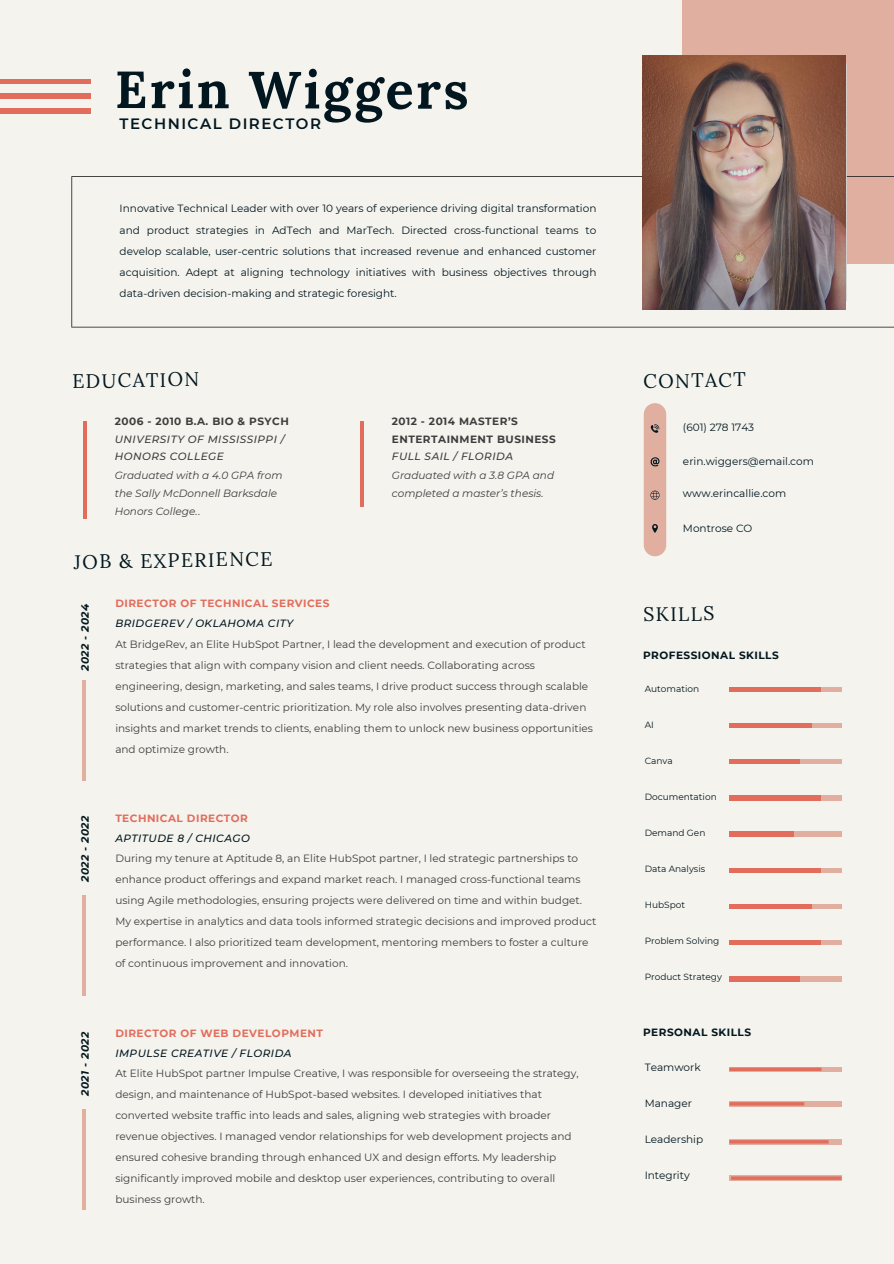
<style>
.page{position:relative;width:894px;height:1264px;background:#fff}
.page>*{position:absolute;margin:0;border:0;box-sizing:border-box;transform-origin:0 0}
.t1{font:700 52.05px "Lora";letter-spacing:.045em;color:#01161e}
.t2{font:19.5px "Lora";color:#01161e}
.t3{font:600 15px "Montserrat";letter-spacing:.1em;color:#01161e}
.t4{font:10.5px/20.7px "Montserrat";color:#3d3d3d}
.t5{font:10.5px/21px "Montserrat";color:#01161e;text-align:justify}
.t6{font:italic 10.5px/18px "Montserrat";color:#3d3d3d}
.t7{font:700 10.5px "Montserrat";letter-spacing:.045em;color:#01161e}
.t8{font:italic 700 10.5px "Montserrat";letter-spacing:.045em;color:#01161e}
.t9{font:9px "Montserrat";color:#01161e}
.s1{font-weight:700;font-style:normal}
.s2{font-weight:500}
.s3{font-style:normal}
.s4{font-weight:700;color:#e26d5c}
.s5{font-weight:500;font-style:italic;color:#01161e}
</style>
<div class="page">
<div style="left:0;top:0;width:893px;height:1263px;background:#f4f3ee"></div>
<hr style="left:0;top:79px;width:91px;height:4px;background:#e26d5c">
<hr style="left:0;top:94px;width:91px;height:4px;background:#e26d5c">
<hr style="left:0;top:109px;width:91px;height:4px;background:#e26d5c">
<hr style="left:83px;top:421px;width:3px;height:97px;background:#e26d5c">
<hr style="left:83px;top:680px;width:3px;height:100px;background:#e0afa0">
<hr style="left:83px;top:894px;width:3px;height:101px;background:#e0afa0">
<hr style="left:83px;top:1109px;width:3px;height:100px;background:#e0afa0">
<hr style="left:360px;top:421px;width:3px;height:85px;background:#e26d5c">
<div style="left:643px;top:403px;width:23px;height:153px;background:#e0afa0;border-radius:11px"></div>
<svg style="left:650px;top:457px;width:9px;height:9px"></svg>
<svg style="left:650px;top:424px;width:9px;height:9px"></svg>
<svg style="left:652px;top:524px;width:5px;height:9px"></svg>
<svg style="left:650px;top:490px;width:9px;height:10px"></svg>
<div style="left:682px;top:1px;width:211px;height:263px;background:#e0afa0"></div>
<svg style="left:71px;top:176px;width:822px;height:151px"></svg>
<div style="left:729px;top:1101px;width:112px;height:5px;background:#e0afa0"></div>
<hr style="left:729px;top:687px;width:112px;height:4px;background:#e0afa0">
<hr style="left:729px;top:687px;width:91px;height:4px;background:#e26d5c">
<div style="left:729px;top:795px;width:112px;height:5px;background:#e0afa0"></div>
<div style="left:729px;top:795px;width:91px;height:5px;background:#e26d5c"></div>
<hr style="left:729px;top:868px;width:112px;height:4px;background:#e0afa0">
<hr style="left:729px;top:868px;width:91px;height:4px;background:#e26d5c">
<hr style="left:729px;top:940px;width:112px;height:4px;background:#e0afa0">
<hr style="left:729px;top:940px;width:91px;height:4px;background:#e26d5c">
<hr style="left:729px;top:1067px;width:112px;height:4px;background:#e0afa0">
<hr style="left:729px;top:1067px;width:91px;height:4px;background:#e16e5d">
<svg style="left:813px;top:1175px;width:28px;height:5px"></svg>
<svg style="left:729px;top:1175px;width:84px;height:5px"></svg>
<hr style="left:729px;top:723px;width:112px;height:4px;background:#e0afa0">
<hr style="left:729px;top:723px;width:81px;height:4px;background:#e26d5c">
<hr style="left:729px;top:904px;width:112px;height:4px;background:#e0afa0">
<hr style="left:729px;top:904px;width:81px;height:4px;background:#e26d5c">
<div style="left:729px;top:1139px;width:112px;height:5px;background:#e0afa0"></div>
<svg style="left:729px;top:1143px;width:74px;height:1px"></svg>
<div style="left:729px;top:759px;width:112px;height:5px;background:#e0afa0"></div>
<div style="left:729px;top:759px;width:70px;height:5px;background:#e26d5c"></div>
<div style="left:729px;top:976px;width:112px;height:5px;background:#e0afa0"></div>
<div style="left:729px;top:976px;width:70px;height:5px;background:#e26d5c"></div>
<div style="left:729px;top:831px;width:112px;height:5px;background:#e0afa0"></div>
<div style="left:729px;top:831px;width:64px;height:5px;background:#e26d5c"></div>
<img style="left:642px;top:56px;width:203px;height:253px">
<hr style="left:729px;top:1067px;width:92px;height:3px;background:#e26d5c">
<hr style="left:729px;top:1102px;width:75px;height:3px;background:#e26d5c">
<hr style="left:729px;top:1140px;width:99px;height:3px;background:#e26d5c">
<hr style="left:730px;top:1176px;width:111px;height:3px;background:#e26d5c">
<p class="t1" style="left:115px;top:56px;width:355px">Erin Wiggers</p>
<h6 class="t3" style="left:120px;top:115px;width:203px">TECHNICAL DIRECTOR</h6>
<h6 class="t5" style="left:120px;top:198px;width:478px">Innovative Technical Leader with over 10 years of experience driving digital transformation and product strategies in AdTech and MarTech. Directed cross-functional teams to develop scalable, user-centric solutions that increased revenue and enhanced customer acquisition. Adept at aligning technology initiatives with business objectives through data-driven decision-making and strategic foresight.</h6>
<p class="t2" style="left:72px;top:368px;width:128px;rotate:-1deg">EDUCATION</p>
<h1 class="t6" style="left:115px;top:412px;width:175px"><span class="s1">2006 - 2010 B.A. BIO &amp; PSYCH<br></span><span class="s2">UNIVERSITY OF MISSISSIPPI /<br>HONORS COLLEGE<br></span>Graduated with a 4.0 GPA from the Sally McDonnell Barksdale<br>Honors College.<span class="s3">.</span></h1>
<h3 class="t6" style="left:392px;top:412px;width:165px"><span class="s1">2012 - 2014 MASTER’S<br>ENTERTAINMENT BUSINESS<br></span><span class="s2">FULL SAIL / FLORIDA<br></span>Graduated with a 3.8 GPA and completed a master’s thesis.</h3>
<p class="t2" style="left:74px;top:549px;width:200px;rotate:-1deg">JOB &amp; EXPERIENCE</p>
<h6 class="t8" style="left:79px;top:671px;width:69px;rotate:-90deg">2022 - 2024</h6>
<p class="t4" style="left:115px;top:593px;width:479px"><span class="s4">DIRECTOR OF TECHNICAL SERVICES<br></span><span class="s5">BRIDGEREV / OKLAHOMA CITY<br></span>At BridgeRev, an Elite HubSpot Partner, I lead the development and execution of product strategies that align with company vision and client needs. Collaborating across engineering, design, marketing, and sales teams, I drive product success through scalable solutions and customer-centric prioritization. My role also involves presenting data-driven insights and market trends to clients, enabling them to unlock new business opportunities and optimize growth.</p>
<h4 class="t8" style="left:79px;top:882px;width:68px;rotate:-90deg">2022 - 2022</h4>
<h2 class="t4" style="left:115px;top:807px;width:482px"><span class="s4">TECHNICAL DIRECTOR<br></span><span class="s5">APTITUDE 8 / CHICAGO<br></span>During my tenure at Aptitude 8, an Elite HubSpot partner, I led strategic partnerships to enhance product offerings and expand market reach. I managed cross-functional teams using Agile methodologies, ensuring projects were delivered on time and within budget.<br>My expertise in analytics and data tools informed strategic decisions and improved product performance. I also prioritized team development, mentoring members to foster a culture of continuous improvement and innovation.</h2>
<h6 class="t8" style="left:79px;top:1095px;width:66px;rotate:-90deg">2021 - 2022</h6>
<h6 class="t4" style="left:115px;top:1022px;width:464px"><span class="s4">DIRECTOR OF WEB DEVELOPMENT<br></span><span class="s5">IMPULSE CREATIVE / FLORIDA<br></span>At Elite HubSpot partner Impulse Creative, I was responsible for overseeing the strategy, design, and maintenance of HubSpot-based websites. I developed initiatives that converted website traffic into leads and sales, aligning web strategies with broader revenue objectives. I managed vendor relationships for web development projects and ensured cohesive branding through enhanced UX and design efforts. My leadership significantly improved mobile and desktop user experiences, contributing to overall business growth.</h6>
<h5 class="t2" style="left:643px;top:368px;width:104px;rotate:-1deg">CONTACT</h5>
<p class="t5" style="left:682px;top:417px;width:73px">(601) 278 1743</p>
<p class="t5" style="left:682px;top:451px;width:132px">erin.wiggers@email.com</p>
<p class="t5" style="left:682px;top:482px;width:105px">www.erincallie.com</p>
<p class="t5" style="left:682px;top:517px;width:71px">Montrose CO</p>
<p class="t2" style="left:643px;top:602px;width:73px;rotate:-1deg">SKILLS</p>
<p class="t7" style="left:643px;top:649px;width:137px">PROFESSIONAL SKILLS</p>
<h6 class="t9" style="left:644px;top:683px;width:56px">Automation</h6>
<h6 class="t9" style="left:644px;top:719px;width:11px">AI</h6>
<h6 class="t9" style="left:644px;top:755px;width:30px">Canva</h6>
<h2 class="t9" style="left:644px;top:791px;width:74px">Documentation</h2>
<h6 class="t9" style="left:644px;top:827px;width:62px">Demand Gen</h6>
<h4 class="t9" style="left:644px;top:863px;width:62px">Data Analysis</h4>
<h5 class="t9" style="left:644px;top:899px;width:42px">HubSpot</h5>
<h5 class="t9" style="left:644px;top:935px;width:76px">Problem Solving</h5>
<h6 class="t9" style="left:644px;top:971px;width:79px">Product Strategy</h6>
<p class="t7" style="left:643px;top:1026px;width:109px">PERSONAL SKILLS</p>
<h6 class="t5" style="left:644px;top:1056px;width:58px">Teamwork</h6>
<h6 class="t5" style="left:644px;top:1092px;width:49px">Manager</h6>
<h2 class="t5" style="left:644px;top:1128px;width:60px">Leadership</h2>
<h2 class="t5" style="left:644px;top:1164px;width:47px">Integrity</h2>
</div>
